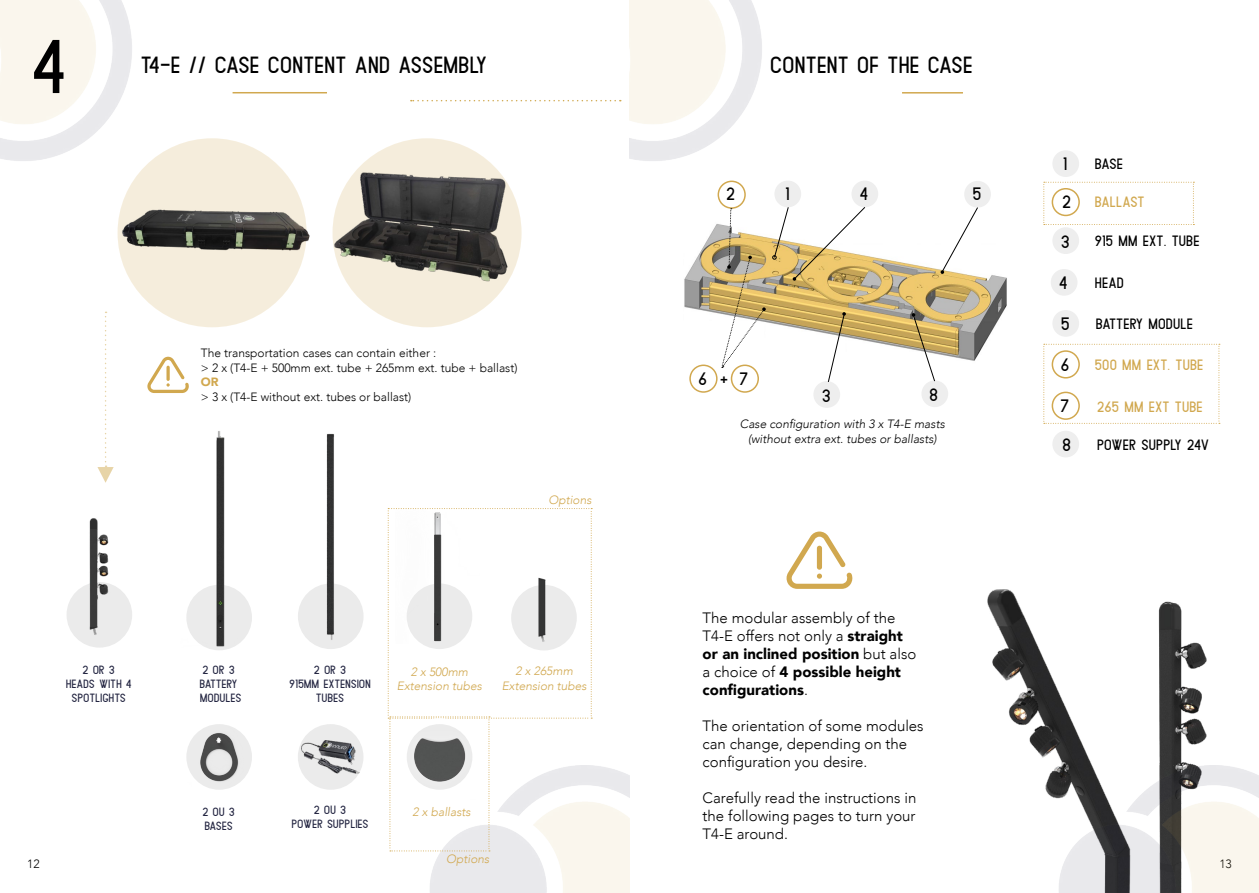
<style>
.page{position:relative;width:1259px;height:893px;background:#fff}
.page>*{position:absolute;margin:0;border:0;box-sizing:border-box;transform-origin:0 0}
.t1{font:75.9px "Bledug";color:#000}
.t2{font:23.4px "Bledug";color:#000}
.t3{font:18px/37.8px "Bledug";color:#000}
.t4{font:300 15px/18px "Avenir";color:#000}
.t5{font:15px "Bledug";color:#000}
.t6{font:15px "Bledug";color:#d1a84f}
.t7{font:300 12px/14.4px "Avenir";color:#000}
.t8{font:12px/14.4px "Bledug";color:#242642;text-align:center}
.t9{font:italic 300 12px/14.4px "Avenir";color:#d1a84f;text-align:center}
.t10{font:italic 300 12px/14.4px "Avenir";color:#000;text-align:center}
.t11{font:900 12px "Avenir";color:#d1a84f}
.s1{font-weight:900}
</style>
<div class="page">
<img style="left:389px;top:766px;width:240px;height:127px">
<div style="left:332px;top:138px;width:189px;height:189px;background:#f5eddc;border-radius:50%"></div>
<svg style="left:295px;top:580px;width:71px;height:72px"></svg>
<div style="left:292px;top:577px;width:77px;height:78px;border:6px solid #fff;border-radius:50%"></div>
<img style="left:292px;top:433px;width:77px;height:210px">
<div style="left:180px;top:579px;width:78px;height:77px;border:6px solid #fff;border-radius:50%"></div>
<img style="left:180px;top:431px;width:78px;height:216px">
<svg style="left:64px;top:579px;width:71px;height:72px"></svg>
<div style="left:61px;top:576px;width:77px;height:78px;border:6px solid #fff;border-radius:50%"></div>
<img style="left:61px;top:518px;width:77px;height:121px">
<hr style="left:233px;top:92px;width:94px;height:1px;background:#d1a84f">
<svg style="left:183px;top:721px;width:72px;height:72px"></svg>
<div style="left:180px;top:718px;width:78px;height:78px;border:6px solid #fff;border-radius:50%"></div>
<img style="left:188px;top:727px;width:62px;height:60px">
<svg style="left:97px;top:312px;width:17px;height:171px"></svg>
<svg style="left:411px;top:100px;width:210px;height:1px"></svg>
<svg style="left:295px;top:721px;width:71px;height:72px;fill:#ebebeb"></svg>
<img style="left:302px;top:740px;width:58px;height:34px">
<div style="left:292px;top:718px;width:77px;height:78px;border:6px solid #fff;border-radius:50%"></div>
<img style="left:987px;top:589px;width:236px;height:177px">
<img style="left:1045px;top:766px;width:213px;height:127px">
<hr style="left:902px;top:92px;width:61px;height:2px;background:#d1a84f">
<div style="left:1052px;top:150px;width:27px;height:27px;background:#eee;border-radius:50%"></div>
<div style="left:1052px;top:227px;width:27px;height:27px;background:#eee;border-radius:50%"></div>
<div style="left:1050px;top:269px;width:27px;height:27px;background:#eee;border-radius:50%"></div>
<div style="left:1052px;top:310px;width:27px;height:27px;background:#eee;border-radius:50%"></div>
<svg style="left:786px;top:531px;width:67px;height:58px"></svg>
<div style="left:817px;top:546px;width:5px;height:24px;background:#d1a84f;border-radius:3px"></div>
<div style="left:1052px;top:431px;width:27px;height:26px;background:#eee;border-radius:50%"></div>
<svg style="left:388px;top:508px;width:204px;height:343px"></svg>
<svg style="left:1043px;top:182px;width:151px;height:43px"></svg>
<svg style="left:1043px;top:344px;width:177px;height:80px"></svg>
<div style="left:118px;top:138px;width:189px;height:189px;background:#f5eddc;border-radius:50%"></div>
<svg style="left:147px;top:357px;width:42px;height:36px"></svg>
<svg style="left:166px;top:366px;width:4px;height:15px"></svg>
<img style="left:404px;top:720px;width:71px;height:80px">
<img style="left:332px;top:142px;width:190px;height:154px">
<img style="left:117px;top:178px;width:193px;height:118px">
<img style="left:684px;top:224px;width:323px;height:143px">
<div style="left:774px;top:181px;width:27px;height:26px;background:#eee;border-radius:50%"></div>
<div style="left:717px;top:181px;width:29px;height:28px;border:2px solid #d1a84f;border-radius:50%"></div>
<div style="left:813px;top:381px;width:27px;height:27px;background:#eee;border-radius:50%"></div>
<div style="left:851px;top:181px;width:27px;height:26px;background:#eee;border-radius:50%"></div>
<div style="left:964px;top:181px;width:27px;height:27px;background:#eee;border-radius:50%"></div>
<div style="left:690px;top:365px;width:27px;height:27px;background:#fff;border-radius:50%"></div>
<div style="left:689px;top:365px;width:28px;height:28px;border:2px solid #d1a84f;border-radius:50%"></div>
<div style="left:731px;top:365px;width:28px;height:28px;border:2px solid #d1a84f;border-radius:50%"></div>
<div style="left:921px;top:380px;width:27px;height:27px;background:#eee;border-radius:50%"></div>
<svg style="left:911px;top:313px;width:24px;height:68px"></svg>
<svg style="left:828px;top:312px;width:18px;height:70px"></svg>
<svg style="left:772px;top:207px;width:93px;height:74px"></svg>
<svg style="left:940px;top:207px;width:38px;height:67px"></svg>
<svg style="left:721px;top:208px;width:45px;height:160px"></svg>
<h1 class="t1" style="left:34px;top:23px;width:38px">4</h1>
<h2 class="t2" style="left:142px;top:51px;width:348px">T4-E // CASE CONTENT AND ASSEMBLY</h2>
<p class="t7" style="left:201px;top:346px;width:318px">The transportation cases can contain either :<br>&gt; 2 x (T4-E + 500mm ext. tube + 265mm ext. tube + ballast)</p>
<p class="t11" style="left:201px;top:372px;width:19px">OR</p>
<p class="t7" style="left:201px;top:389px;width:212px">&gt; 3 x (T4-E without ext. tubes or ballast)</p>
<p class="t9" style="left:548px;top:493px;width:45px">Options</p>
<h2 class="t2" style="left:771px;top:51px;width:204px">CONTENT OF THE CASE</h2>
<p class="t3" style="left:727px;top:174px;width:10px">2</p>
<p class="t3" style="left:786px;top:174px;width:6px">1</p>
<p class="t3" style="left:699px;top:359px;width:10px">6</p>
<p class="t3" style="left:740px;top:359px;width:11px">7</p>
<p class="t3" style="left:720px;top:360px;width:10px">+</p>
<p class="t3" style="left:860px;top:174px;width:10px">4</p>
<p class="t3" style="left:973px;top:174px;width:10px">5</p>
<p class="t3" style="left:930px;top:375px;width:10px">8</p>
<p class="t10" style="left:740px;top:417px;width:206px">Case configuration with 3 x T4-E masts (without extra ext. tubes or ballasts)</p>
<p class="t3" style="left:823px;top:376px;width:10px">3</p>
<p class="t3" style="left:1063px;top:144px;width:10px">1<br>2</p>
<p class="t3" style="left:1061px;top:222px;width:10px">3</p>
<p class="t3" style="left:1059px;top:263px;width:10px">4</p>
<p class="t3" style="left:1061px;top:303px;width:10px">5</p>
<p class="t3" style="left:1061px;top:345px;width:10px">6</p>
<p class="t3" style="left:1061px;top:386px;width:11px">7</p>
<p class="t5" style="left:1095px;top:155px;width:30px">BASE</p>
<p class="t6" style="left:1095px;top:194px;width:51px">BALLAST</p>
<p class="t5" style="left:1095px;top:232px;width:106px">915 MM EXT. TUBE</p>
<p class="t5" style="left:1095px;top:274px;width:31px">HEAD</p>
<p class="t5" style="left:1096px;top:315px;width:99px">BATTERY MODULE</p>
<p class="t6" style="left:1095px;top:356px;width:110px">500 MM EXT. TUBE</p>
<p class="t6" style="left:1097px;top:398px;width:107px">265 MM EXT TUBE</p>
<p class="t3" style="left:1063px;top:425px;width:10px">8</p>
<p class="t5" style="left:1097px;top:436px;width:114px">POWER SUPPLY 24V</p>
<p class="t4" style="left:702px;top:609px;width:215px">The modular assembly of the<br>T4-E offers not only a <span class="s1">straight or an inclined position</span> but also a choice of <span class="s1">4 possible height configurations</span>.</p>
<p class="t4" style="left:702px;top:717px;width:223px">The orientation of some modules can change, depending on the configuration you desire.</p>
<p class="t4" style="left:702px;top:789px;width:215px;text-align:justify">Carefully read the instructions in the following pages to turn your T4-E around.</p>
<p class="t8" style="left:66px;top:661px;width:68px">2 OR 3<br>HEADS WITH 4<br>SPOTLIGHTS</p>
<p class="t8" style="left:200px;top:661px;width:43px;text-align:left">2 OR 3<br>BATTERY<br>MODULES</p>
<p class="t8" style="left:290px;top:661px;width:83px">2 OR 3<br>915MM EXTENSION<br>TUBES</p>
<p class="t9" style="left:502px;top:664px;width:86px">2 x 265mm<br>Extension tubes</p>
<p class="t9" style="left:397px;top:665px;width:86px">2 x 500mm<br>Extension tubes</p>
<p class="t8" style="left:203px;top:804px;width:34px;text-align:left">2 OU 3<br>BASES</p>
<p class="t8" style="left:292px;top:802px;width:78px">2 OU 3<br>POWER SUPPLIES</p>
<p class="t9" style="left:412px;top:805px;width:60px">2 x ballasts</p>
<p class="t9" style="left:446px;top:852px;width:45px">Options</p>
<p class="t7" style="left:27px;top:857px;width:14px">12</p>
<p class="t7" style="left:1219px;top:857px;width:14px">13</p>
</div>
